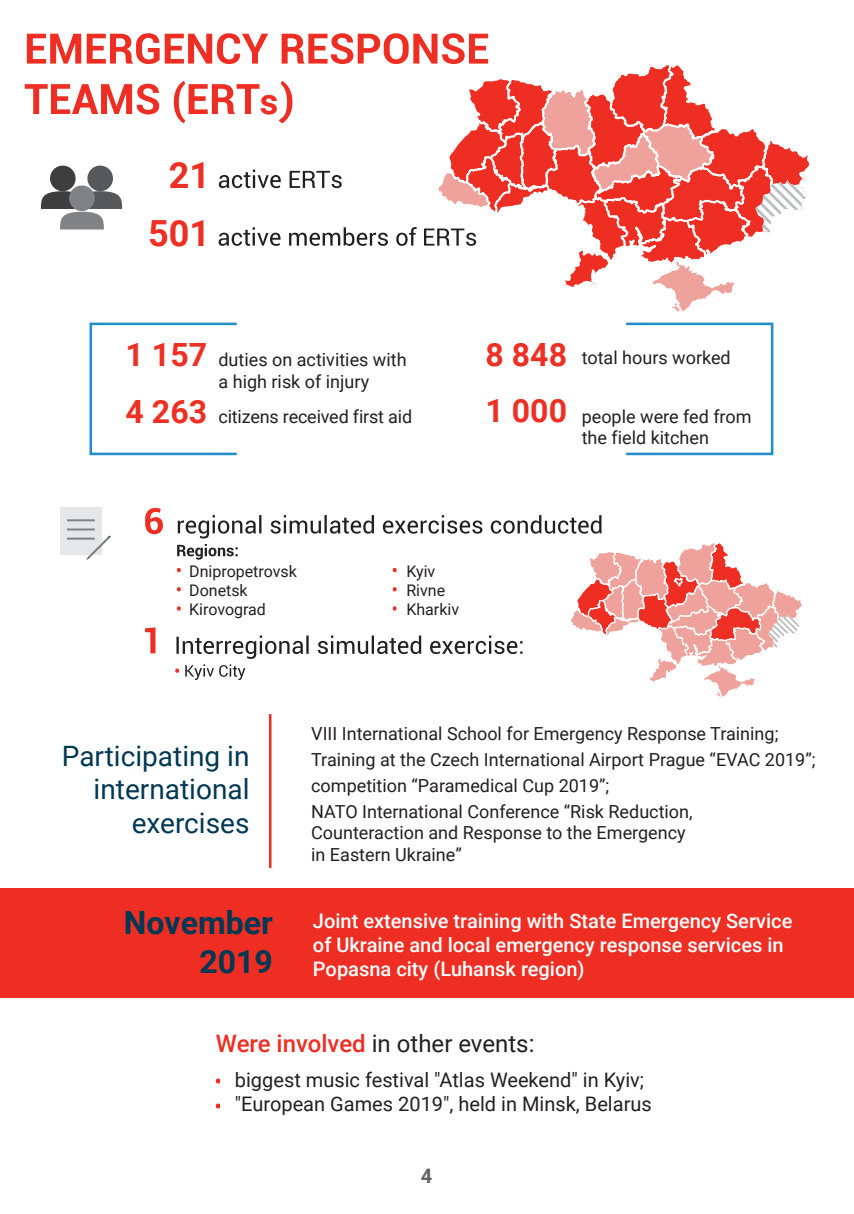
<style>
.page{position:relative;width:854px;height:1214px;background:#fff}
.page>*{position:absolute;margin:0;border:0;box-sizing:border-box;transform-origin:0 0}
.t1{font:700 36px "Roboto";color:#ee2f23}
.t2{font:700 32px/56.8px "Roboto";color:#ee2f23}
.t3{font:700 32px/38.4px "Roboto";color:#013854;text-align:right}
.t4{font:28px/33.6px "Roboto";color:#013854;text-align:right}
.t5{font:24px "Roboto";color:#231f20}
.t6{font:500 20px/24px "Roboto";color:#fff}
.t7{font:20px/24px "Roboto";color:#231f20}
.t8{font:700 20px "Roboto";color:#636366}
.t9{font:18px/21.6px "Roboto";color:#231f20}
.t10{font:16px/19.2px "Roboto";color:#231f20}
.s1{font-weight:500;color:#ee2e22}
</style>
<div class="page">
<div style="left:0;top:888px;width:853px;height:110px;background:#ee2e22"></div>
<div style="left:60px;top:507px;width:41px;height:48px;background:#e6e7e9"></div>
<hr style="left:67px;top:519px;width:28px;height:2px;background:#808285">
<hr style="left:67px;top:528px;width:28px;height:2px;background:#808285">
<hr style="left:67px;top:537px;width:28px;height:2px;background:#808285">
<svg style="left:86px;top:535px;width:25px;height:25px"></svg>
<svg style="left:145px;top:508px;width:18px;height:26px"></svg>
<svg style="left:178px;top:515px;width:83px;height:23px"></svg>
<svg style="left:270px;top:515px;width:212px;height:18px"></svg>
<svg style="left:490px;top:515px;width:111px;height:18px"></svg>
<svg style="left:177px;top:544px;width:61px;height:15px"></svg>
<svg style="left:177px;top:568px;width:4px;height:4px"></svg>
<svg style="left:392px;top:568px;width:4px;height:4px"></svg>
<svg style="left:177px;top:587px;width:4px;height:4px"></svg>
<svg style="left:392px;top:587px;width:4px;height:4px"></svg>
<svg style="left:177px;top:606px;width:4px;height:4px"></svg>
<svg style="left:392px;top:606px;width:4px;height:4px"></svg>
<svg style="left:145px;top:627px;width:10px;height:26px"></svg>
<svg style="left:318px;top:635px;width:204px;height:19px"></svg>
<svg style="left:175px;top:635px;width:133px;height:45px"></svg>
<div style="left:89px;top:322px;width:149px;height:133px;border:3px solid #248ecd"></div>
<div style="left:624px;top:322px;width:149px;height:133px;border:3px solid #248ecd"></div>
<svg style="left:25px;top:33px;width:785px;height:303px"></svg>
<svg style="left:571px;top:543px;width:231px;height:154px"></svg>
<hr style="left:269px;top:714px;width:2px;height:153px;background:#ee2e22">
<svg style="left:216px;top:1103px;width:4px;height:5px"></svg>
<svg style="left:216px;top:1078px;width:4px;height:5px"></svg>
<h1 class="t1" style="left:169px;top:150px;width:43px">21</h1>
<h1 class="t1" style="left:148px;top:208px;width:63px">501</h1>
<h1 class="t1" style="left:259px;top:76px;width:20px">s</h1>
<h2 class="t2" style="left:125px;top:325px;width:83px">1 157<br>4 263</h2>
<h2 class="t2" style="left:485px;top:324px;width:83px">8 848</h2>
<p class="t9" style="left:218px;top:348px;width:190px">duties on activities with a high risk of injury</p>
<p class="t9" style="left:218px;top:405px;width:195px">citizens received first aid</p>
<h2 class="t2" style="left:485px;top:381px;width:83px">1 000</h2>
<p class="t9" style="left:581px;top:346px;width:150px">total hours worked</p>
<p class="t9" style="left:581px;top:405px;width:171px">people were fed from the field kitchen</p>
<p class="t10" style="left:189px;top:561px;width:109px">Dnipropetrovsk<br>Donetsk<br>Kirovograd</p>
<p class="t10" style="left:406px;top:561px;width:54px">Kyiv<br>Rivne<br>Kharkiv</p>
<h3 class="t4" style="left:62px;top:737px;width:189px">Participating in international exercises</h3>
<p class="t9" style="left:311px;top:719px;width:505px;line-height:26px">VIII International School for Emergency Response Training; Training at the Czech International Airport Prague “EVAC 2019”; competition “Paramedical Cup 2019”;<br>NATO International Conference “Risk Reduction,</p>
<p class="t9" style="left:311px;top:821px;width:376px">Counteraction and Response to the Emergency in Eastern Ukraine”</p>
<h2 class="t3" style="left:124px;top:902px;width:150px">November<br>2019</h2>
<p class="t6" style="left:313px;top:907px;width:481px">Joint extensive training with State Emergency Service of Ukraine and local emergency response services in<br>Popasna city (Luhansk region)</p>
<h3 class="t5" style="left:216px;top:1026px;width:320px"><span class="s1">Were involved</span> in other events:</h3>
<p class="t7" style="left:235px;top:1067px;width:418px">biggest music festival "Atlas Weekend" in Kyiv; "European Games 2019", held in Minsk, Belarus</p>
<p class="t8" style="left:420px;top:1161px;width:13px">4</p>
</div>
